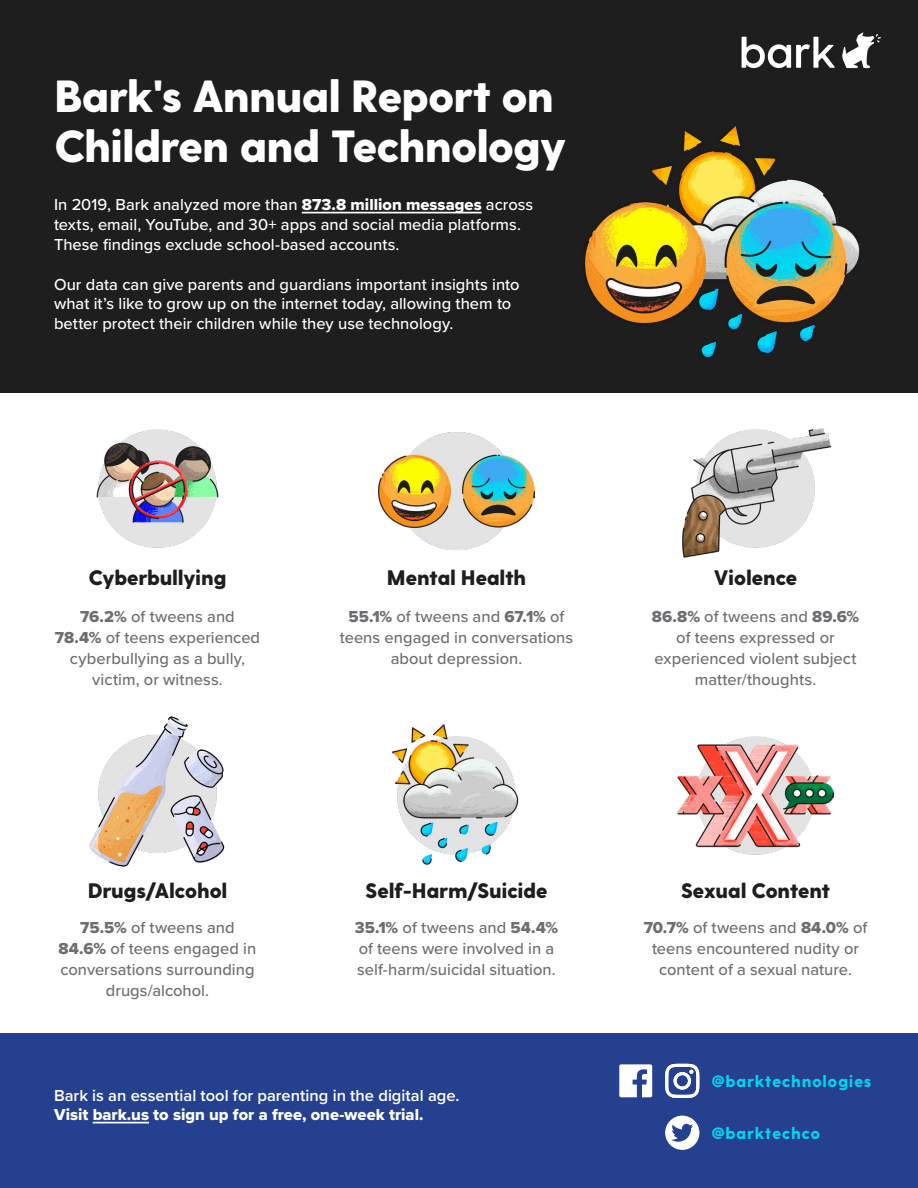
<style>
.page{position:relative;width:918px;height:1188px;background:#fff}
.page>*{position:absolute;margin:0;border:0;box-sizing:border-box;transform-origin:0 0}
.t1{font:800 45px/49.5px "Greycliff CF";letter-spacing:-.03em;color:#fff}
.t2{font:800 21px "Greycliff CF";letter-spacing:-.02em;color:#1e1e1e}
.t3{font:500 16.5px/21px "Proxima Nova";color:#6d6e71;text-align:center}
.t4{font:500 16.5px/19.8px "Proxima Nova";color:#fff}
.t5{font:600 16.5px "Proxima Nova";color:#fff}
.t6{font:16.5px "Proxima Nova Extrabld";color:#fff}
.t7{font:800 16.5px "Greycliff CF";letter-spacing:.03em;color:#00d6f0}
.s1{font-family:"Proxima Nova Extrabld";font-weight:400}
</style>
<div class="page">
<div style="left:0;top:1033px;width:918px;height:155px;background:#25408f"></div>
<div style="left:0;top:0;width:918px;height:392px;background:#1e1e1e"></div>
<hr style="left:302px;top:212px;width:180px;height:1px;background:#fff">
<svg style="left:742px;top:37px;width:93px;height:31px"></svg>
<svg style="left:842px;top:32px;width:39px;height:36px"></svg>
<svg style="left:665px;top:1064px;width:34px;height:34px"></svg>
<svg style="left:619px;top:1064px;width:33px;height:33px"></svg>
<svg style="left:665px;top:1116px;width:34px;height:34px"></svg>
<img style="left:584px;top:126px;width:277px;height:232px">
<img style="left:96px;top:429px;width:123px;height:119px">
<img style="left:89px;top:716px;width:136px;height:151px">
<img style="left:378px;top:432px;width:157px;height:119px">
<img style="left:391px;top:724px;width:128px;height:141px">
<img style="left:677px;top:736px;width:157px;height:119px">
<img style="left:682px;top:428px;width:150px;height:130px">
<hr style="left:93px;top:1122px;width:56px;height:1px;background:#fff">
<h1 class="t1" style="left:54px;top:74px;width:514px">Bark's Annual Report on<br>Children and Technology</h1>
<p class="t4" style="left:54px;top:194px;width:481px">In 2019, Bark analyzed more than <span class="s1">873.8 million messages</span> across texts, email, YouTube, and 30+ apps and social media platforms.<br>These findings exclude school-based accounts.</p>
<p class="t4" style="left:54px;top:274px;width:467px">Our data can give parents and guardians important insights into what it’s like to grow up on the internet today, allowing them to better protect their children while they use technology.</p>
<p class="t2" style="left:89px;top:565px;width:139px">Cyberbullying</p>
<p class="t2" style="left:387px;top:565px;width:141px">Mental Health</p>
<p class="t2" style="left:714px;top:565px;width:86px">Violence</p>
<p class="t3" style="left:55px;top:605px;width:207px"><span class="s1">76.2%</span> of tweens and<br><span class="s1">78.4%</span> of teens experienced cyberbullying as a bully, victim, or witness.</p>
<p class="t3" style="left:340px;top:605px;width:235px"><span class="s1">55.1%</span> of tweens and <span class="s1">67.1%</span> of teens engaged in conversations about depression.</p>
<p class="t3" style="left:652px;top:605px;width:209px"><span class="s1">86.8%</span> of tweens and <span class="s1">89.6% </span>of teens expressed or experienced violent subject matter/thoughts.</p>
<p class="t2" style="left:88px;top:877px;width:141px">Drugs/Alcohol</p>
<p class="t2" style="left:365px;top:877px;width:184px">Self-Harm/Suicide</p>
<p class="t2" style="left:681px;top:877px;width:151px">Sexual Content</p>
<p class="t3" style="left:59px;top:916px;width:199px"><span class="s1">75.5%</span> of tweens and<br><span class="s1">84.6%</span> of teens engaged in conversations surrounding drugs/alcohol.</p>
<p class="t3" style="left:355px;top:916px;width:205px;text-align:left"><span class="s1">35.1%</span> of tweens and <span class="s1">54.4% </span>of teens were involved in a self-harm/suicidal situation.</p>
<p class="t5" style="left:54px;top:1083px;width:407px">Bark is an essential tool for parenting in the digital age.</p>
<p class="t6" style="left:54px;top:1103px;width:371px">Visit bark.us to sign up for a free, one-week trial.</p>
<p class="t3" style="left:644px;top:916px;width:225px"><span class="s1">70.7%</span> of tweens and <span class="s1">84.0%</span> of teens encountered nudity or content of a sexual nature.</p>
<p class="t7" style="left:712px;top:1071px;width:161px">@barktechnologies</p>
<p class="t7" style="left:712px;top:1123px;width:110px">@barktechco</p>
</div>
